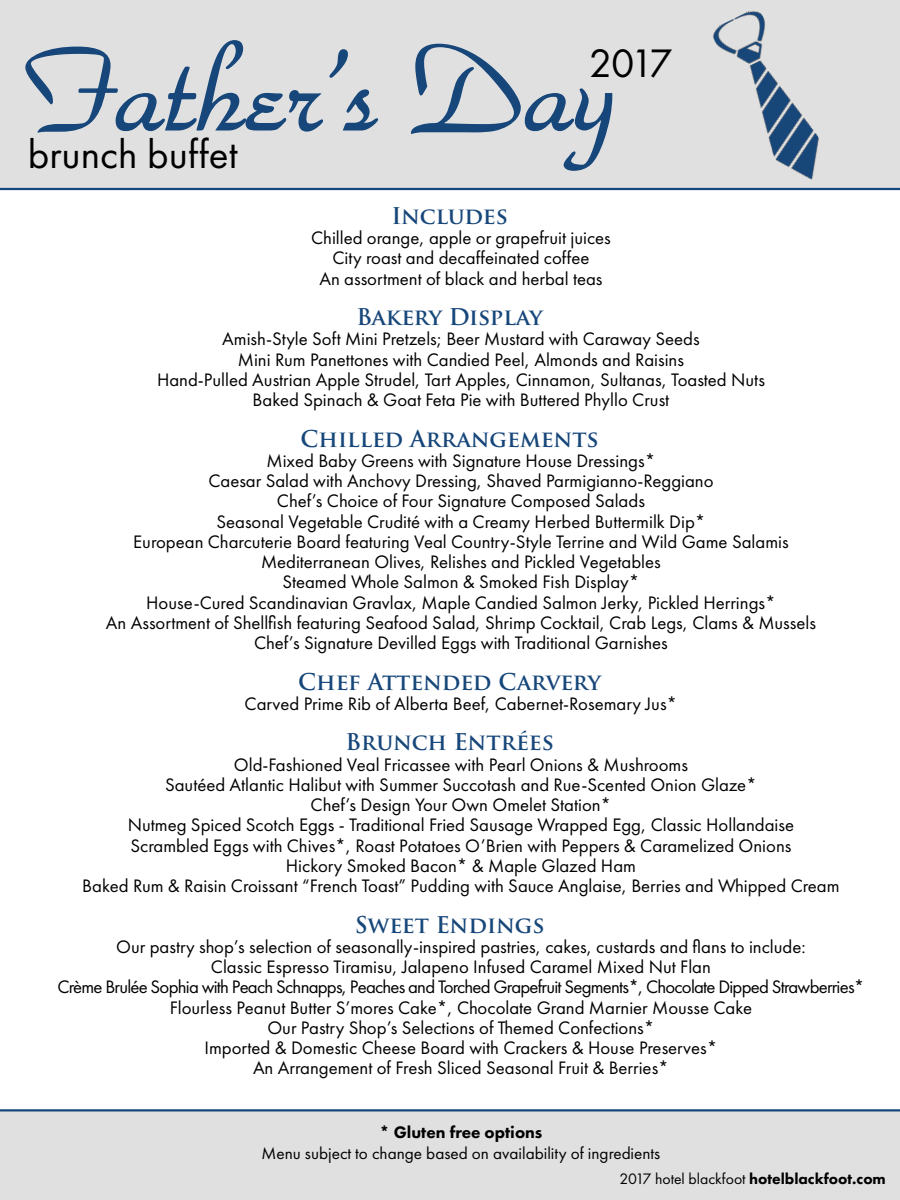
<style>
.page{position:relative;width:900px;height:1200px;background:#e0e0e0}
.page>*{position:absolute;margin:0;border:0;box-sizing:border-box;transform-origin:0 0}
.t1{font:125.25px "Park Avenue BT";color:#17477a}
.t2{font:41.25px "Futura PT";color:#000}
.t3{font:700 22.5px "Trajan Pro";color:#17477a}
.t4{font:700 22.5px "Trajan Pro";letter-spacing:-.02em;color:#17477a}
.t5{font:18.75px/20.2px "Futura PT";color:#000;text-align:center}
.t6{font:17.25px "Futura PT";color:#000}
.t7{font:800 17.25px "Futura PT";color:#000}
.t8{font:15.75px "Futura PT";color:#000}
.s1{font-weight:800}
</style>
<div class="page">
<svg style="left:25px;top:40px;width:354px;height:93px"></svg>
<svg style="left:411px;top:43px;width:202px;height:128px"></svg>
<div style="left:0;top:188px;width:900px;height:924px;background:#fff"></div>
<img style="left:706px;top:11px;width:137px;height:184px">
<h1 class="t1" style="left:23px;top:19px;width:600px">Father’s Day</h1>
<h2 class="t2" style="left:589px;top:39px;width:85px">2017</h2>
<h2 class="t2" style="left:28px;top:130px;width:211px">brunch buffet</h2>
<p class="t3" style="left:391px;top:202px;width:118px">Includes</p>
<p class="t5" style="left:311px;top:228px;width:301px">Chilled orange, apple or grapefruit juices<br>City roast and decaffeinated coffee<br>An assortment of black and herbal teas</p>
<p class="t4" style="left:357px;top:303px;width:188px">Bakery Display</p>
<p class="t5" style="left:157px;top:329px;width:609px">Amish-Style Soft Mini Pretzels; Beer Mustard with Caraway Seeds<br>Mini Rum Panettones with Candied Peel, Almonds and Raisins<br>Hand-Pulled Austrian Apple Strudel, Tart Apples, Cinnamon, Sultanas, Toasted Nuts Baked Spinach &amp; Goat Feta Pie with Buttered Phyllo Crust</p>
<p class="t3" style="left:301px;top:424px;width:300px">Chilled Arrangements</p>
<p class="t5" style="left:106px;top:450px;width:712px">Mixed Baby Greens with Signature House Dressings*<br>Caesar Salad with Anchovy Dressing, Shaved Parmigianno-Reggiano<br>Chef’s Choice of Four Signature Composed Salads<br>Seasonal Vegetable Crudité with a Creamy Herbed Buttermilk Dip*<br>European Charcuterie Board featuring Veal Country-Style Terrine and Wild Game Salamis Mediterranean Olives, Relishes and Pickled Vegetables<br>Steamed Whole Salmon &amp; Smoked Fish Display*<br>House-Cured Scandinavian Gravlax, Maple Candied Salmon Jerky, Pickled Herrings*<br>An Assortment of Shellfish featuring Seafood Salad, Shrimp Cocktail, Crab Legs, Clams &amp; Mussels Chef’s Signature Devilled Eggs with Traditional Garnishes</p>
<p class="t3" style="left:298px;top:667px;width:305px">Chef Attended Carvery</p>
<p class="t5" style="left:245px;top:693px;width:434px">Carved Prime Rib of Alberta Beef, Cabernet-Rosemary Jus*</p>
<p class="t3" style="left:346px;top:728px;width:210px">Brunch Entrées</p>
<p class="t5" style="left:82px;top:754px;width:759px">Old-Fashioned Veal Fricassee with Pearl Onions &amp; Mushrooms<br>Sautéed Atlantic Halibut with Summer Succotash and Rue-Scented Onion Glaze*<br>Chef’s Design Your Own Omelet Station*<br>Nutmeg Spiced Scotch Eggs - Traditional Fried Sausage Wrapped Egg, Classic Hollandaise<br>Scrambled Eggs with Chives*, Roast Potatoes O’Brien with Peppers &amp; Caramelized Onions<br>Hickory Smoked Bacon* &amp; Maple Glazed Ham<br>Baked Rum &amp; Raisin Croissant “French Toast” Pudding with Sauce Anglaise, Berries and Whipped Cream</p>
<p class="t3" style="left:355px;top:910px;width:191px">Sweet Endings</p>
<p class="t5" style="left:57px;top:936px;width:809px">Our pastry shop’s selection of seasonally-inspired pastries, cakes, custards and flans to include:<br>Classic Espresso Tiramisu, Jalapeno Infused Caramel Mixed Nut Flan<br>Crème Brulée Sophia with Peach Schnapps, Peaches and Torched Grapefruit Segments*, Chocolate Dipped Strawberries* Flourless Peanut Butter S’mores Cake*, Chocolate Grand Marnier Mousse Cake<br>Our Pastry Shop’s Selections of Themed Confections*<br>Imported &amp; Domestic Cheese Board with Crackers &amp; House Preserves*<br>An Arrangement of Fresh Sliced Seasonal Fruit &amp; Berries*</p>
<p class="t7" style="left:380px;top:1122px;width:164px">* Gluten free options</p>
<p class="t6" style="left:262px;top:1143px;width:400px">Menu subject to change based on availability of ingredients</p>
<p class="t8" style="left:620px;top:1169px;width:268px">2017 hotel blackfoot <span class="s1">hotelblackfoot.com</span></p>
</div>
